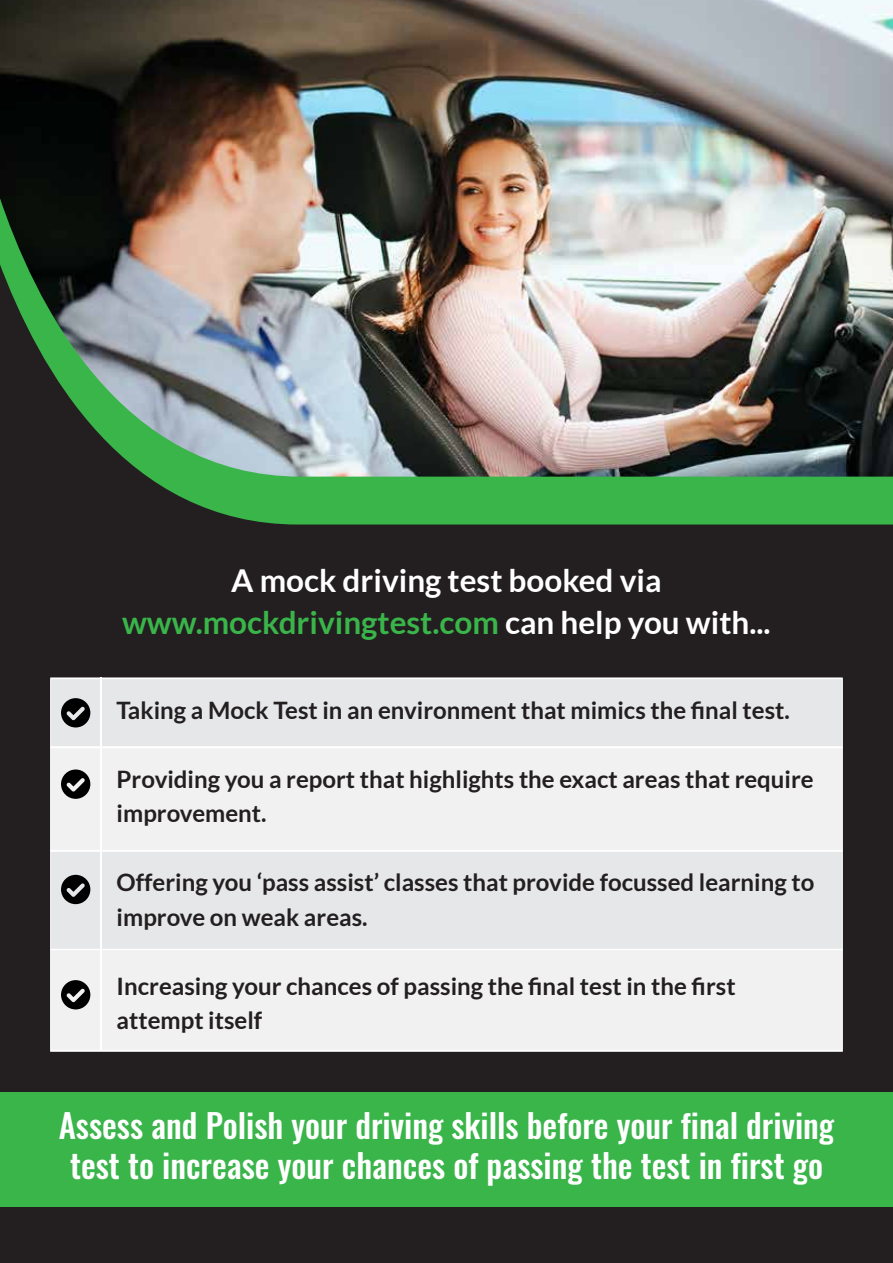
<style>
.page{position:relative;width:893px;height:1263px;background:#fff}
.page>*{position:absolute;margin:0;border:0;box-sizing:border-box;transform-origin:0 0}
.t1{font:500 33.15px/39.8px "Oswald";color:#fff;text-align:center}
.t2{font:700 31.5px/42px "Lato";color:#fff;text-align:center}
.t3{font:700 24px/34.5px "Lato";color:#231f20}
.s1{color:#39b54a}
</style>
<div class="page">
<img style="left:0;top:0;width:893px;height:193px">
<div style="left:0;top:524px;width:893px;height:739px;background:#231f20"></div>
<img style="left:0;top:193px;width:893px;height:331px">
<div style="left:50px;top:677px;width:793px;height:69px;background:#e6e7e8"></div>
<div style="left:50px;top:746px;width:793px;height:104px;background:#f1f1f2"></div>
<div style="left:50px;top:850px;width:793px;height:99px;background:#e6e7e8"></div>
<div style="left:50px;top:949px;width:793px;height:102px;background:#f1f1f2"></div>
<hr style="left:100px;top:677px;width:2px;height:372px;background:#fff">
<svg style="left:61px;top:769px;width:29px;height:30px"></svg>
<svg style="left:61px;top:875px;width:29px;height:29px"></svg>
<svg style="left:61px;top:980px;width:29px;height:29px"></svg>
<svg style="left:61px;top:698px;width:29px;height:29px"></svg>
<div style="left:0;top:1092px;width:893px;height:115px;background:#39b54a"></div>
<h2 class="t2" style="left:122px;top:559px;width:650px">A mock driving test booked via <span class="s1">www.mockdrivingtest.com</span> can help you with...</h2>
<p class="t3" style="left:117px;top:692px;width:675px">Taking a Mock Test in an environment that mimics the final test.</p>
<p class="t3" style="left:117px;top:761px;width:699px">Providing you a report that highlights the exact areas that require improvement.</p>
<p class="t3" style="left:117px;top:865px;width:699px">Offering you ‘pass assist’ classes that provide focussed learning to improve on weak areas.</p>
<p class="t3" style="left:117px;top:968px;width:620px">Increasing your chances of passing the final test in the first attempt itself</p>
<h1 class="t1" style="left:59px;top:1106px;width:777px">Assess and Polish your driving skills before your final driving test to increase your chances of passing the test in first go</h1>
</div>
